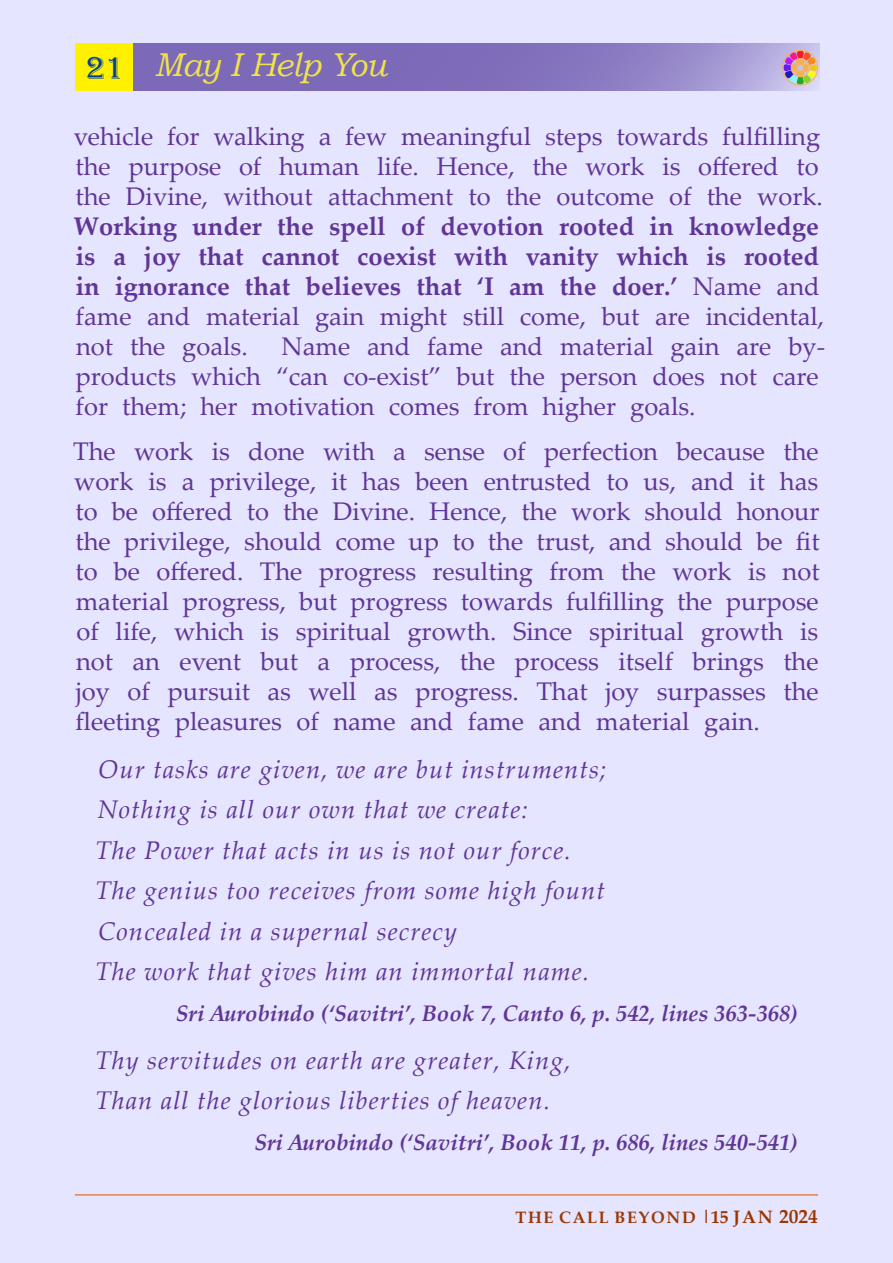
<style>
.page{position:relative;width:893px;height:1263px;background:#e5e5ff}
.page>*{position:absolute;margin:0;border:0;box-sizing:border-box;transform-origin:0 0}
.t1{font:italic 33px "Bookman Old Style";letter-spacing:-.025em;color:#efe34b}
.t2{font:25.5px/30px "Palatino Linotype";color:#603595}
.t3{font:italic 25.5px/40.5px "Palatino Linotype";letter-spacing:.04em;color:#603595}
.t4{font:700 25.5px/30px "Palatino Linotype";color:#603595}
.t5{font:italic 700 22.5px "Palatino Linotype";color:#603595}
.t6{font:700 16.5px "Palatino Linotype";letter-spacing:.1em;color:#9c3600}
.s1{font-family:"Algerian";font-style:normal;color:#004095}
.s2{font-weight:400}
.s3{font-size:18px}
.s4{font-size:19.5px}
</style>
<div class="page">
<hr style="left:75px;top:1194px;width:743px;height:2px;background:#de8544">
<div style="left:76px;top:43px;width:57px;height:48px;background:#fff100"></div>
<svg style="left:134px;top:43px;width:686px;height:48px;background:#8877c0"></svg>
<svg style="left:783px;top:51px;width:34px;height:33px"></svg>
<div style="left:797px;top:64px;width:7px;height:7px;border:1px solid #ffad36;border-radius:50%"></div>
<div style="left:791px;top:59px;width:18px;height:18px;border:1px solid #ffad36;border-radius:50%"></div>
<div style="left:783px;top:50px;width:35px;height:35px;border:1px solid #ffad36;border-radius:50%"></div>
<p class="t1" style="left:85px;top:52px;width:303px"><span class="s1">21</span> May I Help You</p>
<p class="t2" style="left:74px;top:120px;width:751px">vehicle for walking a few meaningful steps towards ful昀椀lling the purpose of human life. Hence, the work is o昀昀ered to the Divine, without a琀琀achment to the outcome of the work.</p>
<p class="t4" style="left:74px;top:210px;width:752px">Working under the spell of devotion rooted in knowledge is a joy that cannot coexist with vanity which is rooted in ignorance that believes that ‘I am the doer.’ <span class="s2">Name and fame and material gain might still come, but are incidental, not the goals.</span></p>
<p class="t2" style="left:75px;top:334px;width:751px;text-indent:206px">Name and fame and material gain are by&shy;products which “can co-exist” but the person does not care for them; her motivation comes from higher goals.</p>
<p class="t2" style="left:73px;top:439px;width:748px;text-align:justify">The work is done with a sense of perfection because the work is a privilege, it has been entrusted to us, and it has to be o昀昀ered to the Divine. Hence, the work should honour the privilege, should come up to the trust, and should be 昀椀t to be o昀昀ered. The progress resulting from the work is not material progress, but progress towards ful昀椀lling the purpose of life, which is spiritual growth. Since spiritual growth is not an event but a process, the process itself brings the joy of pursuit as well as progress. That joy surpasses the昀氀eeting pleasures of name and fame and material gain.</p>
<p class="t3" style="left:95px;top:748px;width:513px">Our tasks are given, we are but instruments; Nothing is all our own that we create:<br>The Power that acts in us is not our force.<br>The genius too receives from some high fount Concealed in a supernal secrecy<br>The work that gives him an immortal name.</p>
<p class="t5" style="left:176px;top:1004px;width:624px">Sri Aurobindo (‘Savitri’, Book 7, Canto 6, p. 542, lines 363-368)</p>
<p class="t3" style="left:95px;top:1043px;width:477px">Thy servitudes on earth are greater, King,<br>Than all the glorious liberties of heaven.</p>
<p class="t5" style="left:254px;top:1133px;width:545px">Sri Aurobindo (‘Savitri’, Book 11, p. 686, lines 540-541)</p>
<p class="t6" style="left:515px;top:1210px;width:304px">The Call Beyond <span class="s3">|15 Jan</span> <span class="s4">2024</span></p>
</div>
